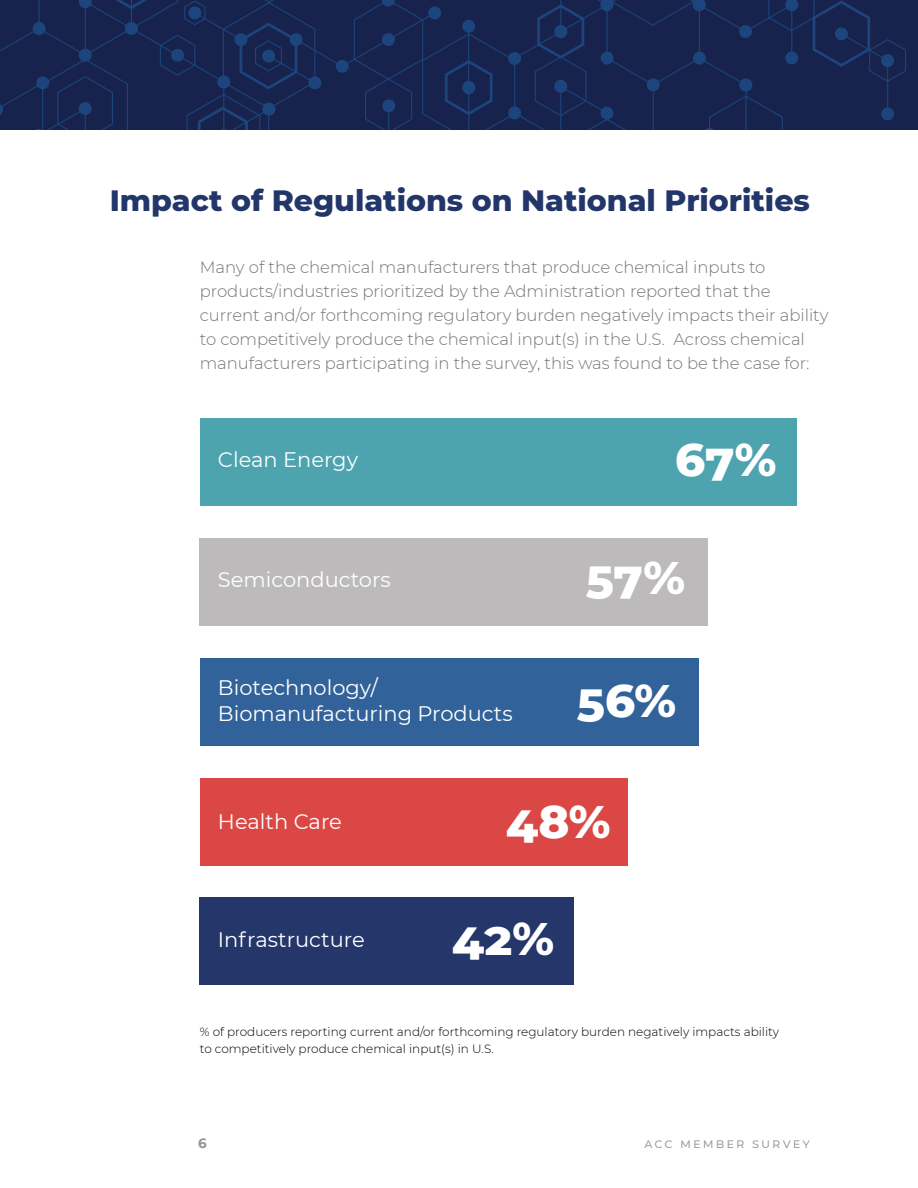
<style>
.page{position:relative;width:918px;height:1188px;background:#fff}
.page>*{position:absolute;margin:0;border:0;box-sizing:border-box;transform-origin:0 0}
.t1{font:800 46.5px "Montserrat";color:#fff}
.t2{font:800 30px "Montserrat";color:#23366a}
.t3{font:21px/25.5px "Montserrat";color:#fff}
.t4{font:300 16.5px/24px "Montserrat";letter-spacing:-.005em;color:#767677}
.t5{font:13.5px "Montserrat";color:#979496}
.t6{font:700 13.5px "Montserrat";color:#979496}
.t7{font:300 12px/16.5px "Montserrat";color:#000}
</style>
<div class="page">
<svg style="left:0;top:0;width:906px;height:130px;background:#182651"></svg>
<div style="left:200px;top:418px;width:597px;height:87px;background:#4da3ae"></div>
<div style="left:200px;top:538px;width:508px;height:87px;background:#bdbabb"></div>
<div style="left:200px;top:658px;width:499px;height:87px;background:#31629a"></div>
<div style="left:200px;top:778px;width:427px;height:87px;background:#da4744"></div>
<div style="left:200px;top:898px;width:374px;height:87px;background:#24366a"></div>
<h2 class="t2" style="left:110px;top:179px;width:702px">Impact of Regulations on National Priorities</h2>
<p class="t4" style="left:200px;top:255px;width:630px">Many of the chemical manufacturers that produce chemical inputs to products/industries prioritized by the Administration reported that the current and/or forthcoming regulatory burden negatively impacts their ability to competitively produce the chemical input(s) in the U.S. Across chemical manufacturers participating in the survey, this was found to be the case for:</p>
<p class="t3" style="left:218px;top:446px;width:142px">Clean Energy</p>
<p class="t3" style="left:218px;top:566px;width:174px">Semiconductors</p>
<p class="t3" style="left:218px;top:674px;width:296px">Biotechnology/<br>Biomanufacturing Products</p>
<h1 class="t1" style="left:675px;top:425px;width:103px">67%</h1>
<h1 class="t1" style="left:586px;top:544px;width:101px">57%</h1>
<h1 class="t1" style="left:577px;top:666px;width:101px">56%</h1>
<p class="t3" style="left:218px;top:808px;width:125px">Health Care</p>
<p class="t3" style="left:218px;top:926px;width:148px">Infrastructure</p>
<h1 class="t1" style="left:506px;top:788px;width:106px">48%</h1>
<h1 class="t1" style="left:452px;top:905px;width:104px">42%</h1>
<p class="t7" style="left:200px;top:1023px;width:581px">% of producers reporting current and/or forthcoming regulatory burden negatively impacts ability to competitively produce chemical input(s) in U.S.</p>
<p class="t6" style="left:198px;top:1133px;width:10px">6</p>
<p class="t5" style="left:644px;top:1134px;width:167px">ACC Mem ber survey</p>
</div>
